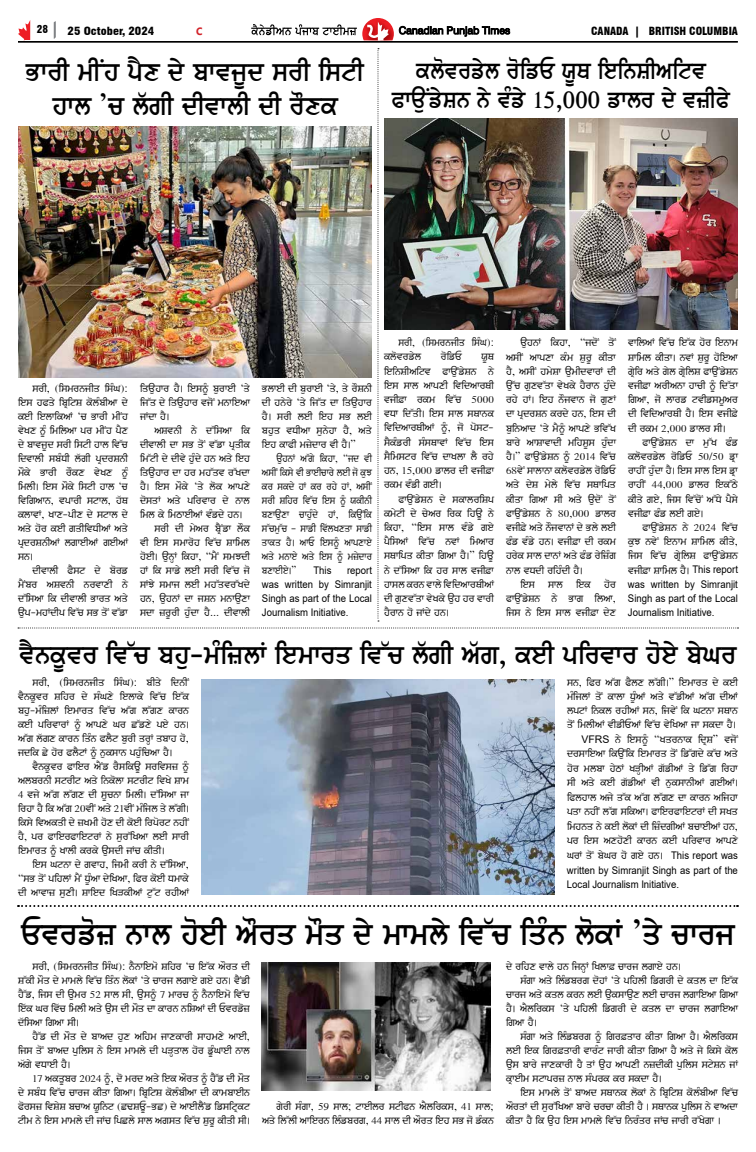
<style>
.page{position:relative;width:756px;height:1152px;background:#fff}
.page>*{position:absolute;margin:0;border:0;box-sizing:border-box;transform-origin:0 0}
.t1{font:300 32.5px "Anmol Amrit";color:#000}
.t2{font:300 27.5px/34px "Anmol Amrit";color:#000;text-align:center}
.t3{font:300 25px/29px "Anmol Amrit";color:#000;text-align:center;scale:.95 1}
.t4{font:900 condensed 11px "Swiss 721 BT";color:#000}
.t5{font:900 condensed 11px "Swiss 721 BT";color:#000;scale:1.1 1}
.t6{font:300 10.6px/14.2px "Anmol Amrit";color:#000;text-align:justify}
.t7{font:300 10.6px/14px "Anmol Amrit";color:#000;text-align:justify;scale:.91 1}
.t8{font:300 10.6px/14.2px "Anmol Amrit";color:#000;scale:.95 1}
.t9{font:900 condensed 10.6px "Swiss 721 BT";color:#000}
.t10{font:700 10.6px "Gisha";color:#d2232a;scale:.96 1}
.t11{font:10.5px/14px "Arial";color:#000;text-align:justify;scale:.91 1}
.s1{font-family:"Arial";font-weight:400;font-size:10.5px}
</style>
<div class="page">
<svg style="left:18px;top:20px;width:12px;height:21px"></svg>
<hr style="left:24px;top:40px;width:713px;height:1px;background:#fff">
<svg style="left:251px;top:18px;width:259px;height:22px"></svg>
<svg style="left:53px;top:21px;width:3px;height:18px"></svg>
<hr style="left:18px;top:41px;width:720px;height:1px;background:#000">
<hr style="left:18px;top:42px;width:720px;height:1px;background:#000">
<img style="left:261px;top:963px;width:230px;height:128px">
<svg style="left:18px;top:905px;width:720px;height:2px"></svg>
<img style="left:202px;top:679px;width:352px;height:216px">
<svg style="left:18px;top:628px;width:721px;height:1px"></svg>
<img style="left:384px;top:119px;width:354px;height:210px">
<img style="left:18px;top:126px;width:354px;height:252px">
<svg style="left:378px;top:48px;width:1px;height:574px"></svg>
<p class="t9" style="left:37px;top:23px;width:13px">28</p>
<p class="t5" style="left:68px;top:24px;width:80px">25 October, 2024</p>
<p class="t10" style="left:196px;top:25px;width:8px">C</p>
<p class="t4" style="left:591px;top:24px;width:148px">CANADA | BRITISH COLUMBIA</p>
<h2 class="t2" style="left:26px;top:56px;width:340px">BWRI MINH PYX DYBWVJUD SRI ISTI<br>HWL ’C L`GI DIVWLI DI ROXK</h2>
<h3 class="t3" style="left:392px;top:57px;width:358px">KLOVRFYL ROIFE XUQ IEINSIAITV<br>PWAUNFYSN NY VMFY 15,000 FWLR DY VZIPY</h3>
<p class="t6" style="left:18px;top:382px;width:112px;text-indent:14px">SRI, (ISMRNJIQ ISMG):<br>IES HPQY IBRITS KOLMBIAW DY KEI IELWIKAW ‘C BWRI MINH VYKX NMU IMILAW PR MINH PYX DY BWVJUD SRI ISTI HWL IV~C IDVWLI SBMDI L`GI PRDRSNI MOKY BWRI ROKX VYKX NUM IMLI[ IES MOKY ISTI HWL ‘C IVIGAWN, VPWRI STWL, H`Q KLWVW, KWX-PIX DY STWL DY AQY HOR KEI GQIIVDIAW AQY PRDRSNIAW LGWEIAW GEIAW SN[</p>
<p class="t6" style="left:18px;top:564px;width:112px;text-indent:14px">DIVWLI PYST DY BORF MYNBR ASVNI NRVWXI NY D~ISAW IK DIVWLI BWRQ AQY AUP-MHWDIP IV~C SB QON V~FW</p>
<p class="t6" style="left:140px;top:382px;width:112px">IQAUHWR HY[ IESƑ BURWEI ‘QY IJ~Q DY IQAUHWR VJON MNWIEAW JWDW HY[</p>
<p class="t6" style="left:154px;top:424px;width:97px">ASVNI NY D~ISAW IK</p>
<p class="t6" style="left:140px;top:438px;width:112px">DIVWLI DW SB QON V~FW PRQIK</p>
<p class="t6" style="left:140px;top:452px;width:112px">IM~TI DY DIVY HUMDY HN AQY IEH</p>
<p class="t6" style="left:140px;top:466px;width:111px">IQAUHWR DW HR MH~QV R~KDW</p>
<p class="t6" style="left:140px;top:480px;width:111px">HY[ IES MOKY ‘QY LOK AWPXY</p>
<p class="t6" style="left:140px;top:494px;width:111px">DOSQW AQY PIRVWR DY NWL</p>
<p class="t6" style="left:140px;top:508px;width:104px">IML KY IMTWEIAW VMFDY HN[</p>
<p class="t6" style="left:154px;top:522px;width:97px">SRI DI MYAR BRYNFW LOK</p>
<p class="t6" style="left:140px;top:536px;width:112px">VI IES SMWROH IV~C SWIML</p>
<p class="t6" style="left:140px;top:550px;width:112px">HOEI[ AUNHW IKHW, “MYN SMJDI</p>
<p class="t6" style="left:140px;top:564px;width:111px">HW IK SWFY LEI SRI IV~C JO</p>
<p class="t6" style="left:140px;top:578px;width:112px">SWJY SMWJ LEI MH~QVR~KDY</p>
<p class="t6" style="left:140px;top:592px;width:112px">HN, AUHNW DW JSN MNWAUXW</p>
<p class="t6" style="left:140px;top:606px;width:112px">SDW ZRURI HUMDW HY... DIVWLI</p>
<p class="t6" style="left:262px;top:382px;width:112px">BLWEI DI BURWEI ‘QY, QY ROSNI DI HNYRY ‘QY IJ~Q DW IQAUHWR HY[ SRI LEI IEH SB LEI BHUQ VDIAW SUNYHW HY, AQY IEH KWPI MZYDWR VI HY[”</p>
<p class="t7" style="left:262px;top:452px;width:122px;text-indent:14px">AUHNW A~GY IKHW, “JD VI ASIN IKSY VI BWEICWRY LEI JO KUJ KR SKDY HW KR RHY HW, ASIN SRI SIHR IV~C IES Ƒ XKINI BXWAUXW CWHUMDY HW, IKAUNIK S~CMU~C – SWFI IV`LKXQW SWFI QWKQ HY[ AWE IESƑ AWPXWEY AQY MNWEY AQY IES Ƒ MZYDWR BXWEIEY[”</p>
<p class="t11" style="left:313px;top:564px;width:21px">This</p>
<p class="t11" style="left:262px;top:564px;width:122px;text-indent:85px">report was written by Simranjit Singh as part of the Local Journalism Initiative.</p>
<p class="t8" style="left:384px;top:336px;width:117px;text-indent:14px">SRI, (ISMRNJIQ ISMG):<br>KLOVRFYL</p>
<p class="t6" style="left:441px;top:350px;width:23px">ROIFE</p>
<p class="t6" style="left:384px;top:350px;width:112px;text-indent:97px">XUQ IEINSIAITV PWAUNFYSN NY IES SWL AWPXI IVIDAWRQI VJI&amp;W RKM IV~C 5000<br>VDW ID~QI[ IES SWL SQWNK IVIDAWRQIAW Ƒ, JO POST-SYKMFRI SMSQWVW IV~C IES SYIMSTR IV~C DWKLW LY RHY HN, 15,000 FWLR DI VJI&amp;W RKM VMFI GEI[</p>
<p class="t6" style="left:384px;top:492px;width:112px;text-indent:14px">PWAUNFYSN DY SKWLRISP KMYTI DY CYAR IRK IHAU NY IKHW, “IES SWL VMFY GEY PYISAW IV~C NVW IMAWR SQWIPQ KIQW IGAW HY[” IHAU NY D~ISAW IK HR SWL VJI&amp;W HWSL KRN VWLY IVIDAWRQIAW DI GUXV~QW VYKKY AUH HR VWRI HYRWN HO JWDY HN[</p>
<p class="t6" style="left:506px;top:336px;width:112px;text-indent:14px">AUHNW IKHW, “JDON QON ASIN AWPXW KMM SURU KIQW HY, ASIN HMYSW AUMIDVWRW DI AU~C GUXV~QW VYKKY HYRWN HUMDY RHY HW[ IEH NOJVWN JO GUXW DW PRDRSN KRDY HN, IES DI BUINAWD ‘QY MYƑ AWPXY BIV~K BWRY AWSWVWDI MIHSUS HUMDW HY[” PWAUNFYSN Ƒ 2014 IV~C 68VYN SWLWNW KLOVRFYL ROIFE AQY DYS MYLY IV~C SQWIPQ KIQW IGAW SI AQY AUDON QON PWAUNFYSN NY 80,000 FWLR VJI&amp;Y AQY NOJVWNW DY BLY LEI PMF VMFY HN[ VJI&amp;W DI RKM HRYK SWL DWNW AQY PMF RYIZMG NWL VDDI RIHMDI HY[</p>
<p class="t6" style="left:506px;top:578px;width:112px;text-indent:14px">IES SWL IEK HOR PWAUNFYSN NY BWG ILAW, IJS NY IES SWL VJI&amp;W DYX</p>
<p class="t6" style="left:628px;top:336px;width:112px">VWILAW IV~C IE~K HOR IENWM SWIML KIQW[ NVW SURU HOIEAW GRYIR AQY GYL GRYILS PWAUNFYSN VJI&amp;W ARIANW HWCI Ƒ ID~QW IGAW, JO LWRF TVIFSMUAR DI IVIDAWRQI HY[ IES VJI&amp;Y DI RKM 2,000 FWLR SI[</p>
<p class="t6" style="left:628px;top:436px;width:112px;text-indent:14px">PWAUNFYSN DW MU~K PMF KLOVRFYL ROIFE 50/50 FRW RWHIN HUMDW HY[ IES SWL IES FRW RWHIN 44,000 FWLR IEK~TY KIQY GEY, IJS IV~CON A~DY PYSY VJI&amp;W PMF LEI GEY[</p>
<p class="t6" style="left:628px;top:521px;width:112px;text-indent:14px">PWAUNFYSN NY 2024 IV~C KUJ NVYN IENWM SWIML KIQY, IJS IV~C GRYILS PWAUNFYSN VJI&amp;W SWIML HY[ <span class="s1">This report</span></p>
<p class="t11" style="left:628px;top:577px;width:122px">was written by Simranjit Singh as part of the Local Journalism Initiative.</p>
<h2 class="t2" style="left:20px;top:639px;width:718px">VYNKUVR IV~C BHU-MMIZLW IEMWRQ IV~C L`GI A`G, KEI PIRVWR HOEYBYGR</h2>
<p class="t6" style="left:18px;top:676px;width:173px;text-indent:14px">SRI, (ISMRNJIQ ISMG): BIQY IDNIN VYNKUVR SIHR DY SMGXY IELWKY IV~C IE~K BHU-MMIZLW IEMWRQ IV~C A~G L~GX KWRN KEI PIRVWRW Ƒ AWPXY GR C~FXY PEY HN[ A~G L`GX KWRN IQMN PLYT BURI QRHW QBWH HO, JDIK CY HOR PLYTW Ƒ NUKSWN PHUMICAW HY[</p>
<p class="t6" style="left:18px;top:760px;width:173px;text-indent:14px">VYNKUVR PWIER AYNF RYSIKAU SRIVSZ Ƒ ALBRNI STRIT AQY INKOLW STRIT IVKY SWM 4 VJY A~G L~GX DI SUCNW IMLI[ D~ISAW JW IRHW HY IK A~G 20VIN AQY 21VIN MMIJL QY L~GI[ IKSY IVAKQI DY ZKMI HOX DI KOEI IRPORT NHIN HY, PR PWIERPWIETRW NY SUR~IKAW LEI SWRI IEMWRQ Ƒ KWLI KRKY AUSDI JWC KIQI[</p>
<p class="t6" style="left:18px;top:858px;width:173px;text-indent:14px">IES GTNW DY GVWH, IJMI KRI NY D~ISAW, “SB QON PIHLW MYN DUMAW DYIKAW, IPR KOEI DMWKY DI AWVWZ SUXI[ SWIED IKVKIAW TU~T RHIAW</p>
<p class="t6" style="left:567px;top:676px;width:173px;text-align:right">SN, IPR A~G PYLX L~GI[” IEMWRQ DY KEI MMIJLW QON KWLW DUMAW AQY V~FIAW A~G DIAW LPTW INKL RHIAW SN, IJVYN IK GTNW SQWN QON IMLIAW VIFIEAW IV~C VYIKAW JW SKDW HY[ <span class="s1">VFRS</span> NY IESƑ “KQRNWK IDRS” VJON DRSWIEAW IKAUNIK IEMWRQ QON IF~GDY K~C AQY HOR MLBW HYTW KVHIAW G`FIAW QY IF~G IRHW SI AQY KEI G`FIAW VI NUKSWNIAW GEIAW[ IPLHWL AJY Q~K A~G L~GX DW KWRN AIJHW PQW NHIN L~G SIKAW[ PWIERPWIETRW DI SKQ IMHNQ NY KEI LOKW DI IZMDGIAW BCWEIAW HN, PR IES AXHOXI KWRN KEI PIRVWR AWPXY GRW QON BYGR HO GEY HN[ <span class="s1">This report was</span></p>
<p class="t11" style="left:567px;top:863px;width:189px;line-height:14.7px">written by Simranjit Singh as part of the<br>Local Journalism Initiative.</p>
<h1 class="t1" style="left:21px;top:915px;width:715px">EVRFOZ NWL HOEI AORQ MOQ DYMWMLYIV~C IQMN LOKW ’QYCWRJ</h1>
<p class="t6" style="left:18px;top:960px;width:234px;text-indent:14px">SRI, (ISMRNJIQ ISMG): NYNWIEMO SIHR ‘C IE~K AORQ DI S~KI MOQ DY MWMLY IV~C IQMN LOKW ‘QY CWRJ LGWEY GEY HN[ VYNFI HY~F, IJS DI AUMR 52 SWL SI, AUSƑ 7 MWRC Ƒ NYNWIEMO IV~C IE`K GR IV`C IMLI AQY AUS DI MOQ DW KWRN NISAW DI EVRFOZ D`ISAW IGAW SI[</p>
<p class="t6" style="left:18px;top:1030px;width:234px;text-indent:14px">HY~F DI MOQ DY BWAD HUX AIHM JWXKWRI SWHMXY AWEI, IJS QON BWAD PUILS NY IES MWMLY DI PVHQWL HOR FUMGWEI NWL A`GY VDWEI HY[</p>
<p class="t6" style="left:18px;top:1072px;width:234px;text-indent:14px">17 AKQUBR 2024 Ƒ, DO MRD AQY IEK AORQ Ƒ HY~F DI MOQ DY SBMD IV~C CWRJ KIQW IGAW[ IBRITS KOLMBIAW DI KWMBWEIN PORSZ IVSYS BCWA XUINT (CFSEU-BC) DY AWEILYNF IFSITRKT TIM NY IES MWMLY DI JWC IPCLY SWL AGSQ IV~C SURU KIQI SI[</p>
<p class="t6" style="left:506px;top:960px;width:177px">DY RIHX VWLY HN IJNHW IKLW&amp; CWRJ LGWEY HN[</p>
<p class="t6" style="left:520px;top:974px;width:219px">SMGW AQY ILMFBRG DOHW ‘QY PIHLI IFGRI DY KQL DW IE~K</p>
<p class="t6" style="left:506px;top:988px;width:234px">CWRJ AQY KQL KRN LEI AUKSWAUX LEI CWRJ LGWIEAW IGAW</p>
<p class="t6" style="left:506px;top:1002px;width:234px">HY[ AYLIRKS ‘QY PIHLI IFGRI DY KQL DW CWRJ LGWIEAW</p>
<p class="t6" style="left:506px;top:1016px;width:33px">IGAW HY[</p>
<p class="t6" style="left:520px;top:1030px;width:219px">SMGW AQY ILMFBRG Ƒ IGR&amp;QWR KIQW IGAW HY[ AYLIRKS</p>
<p class="t6" style="left:506px;top:1044px;width:234px">LEI IEK IGR&amp;QWRI VWRMT JWRI KIQW IGAW HY AQY JY IKSY KOL</p>
<p class="t6" style="left:506px;top:1058px;width:234px">AUS BWRY JWXKWRI HY QW AUH AWPXI NZDIKI PUILS STYSN JW</p>
<p class="t6" style="left:506px;top:1072px;width:157px">KRWEIM STWPRZ NWL SMPRK KR SKDW HY[</p>
<p class="t6" style="left:520px;top:1086px;width:219px">IES MWMLY QON BWAD SQWNK LOKW NY IBRITS KOLMBIAW IV~C</p>
<p class="t6" style="left:506px;top:1100px;width:233px">AORQW DI SUR~IKAW BWRY CRCW KIQI HY [ SQWNK PUILS NY VWADW</p>
<p class="t6" style="left:506px;top:1114px;width:216px">KIQW HY IK AUH IES MWMLY IV~C INRMQR JWC JWRI R~KYGW [</p>
<p class="t6" style="left:262px;top:1100px;width:233px;text-align:right">GYRI SMGW, 59 SWL; TWEILR STIPN AYLIRKS, 41 SWL;<br>AQY IL~LI AWIERN ILMFBRG, 44 SWL DI AORQ IEH SB JO FMKN</p>
</div>
